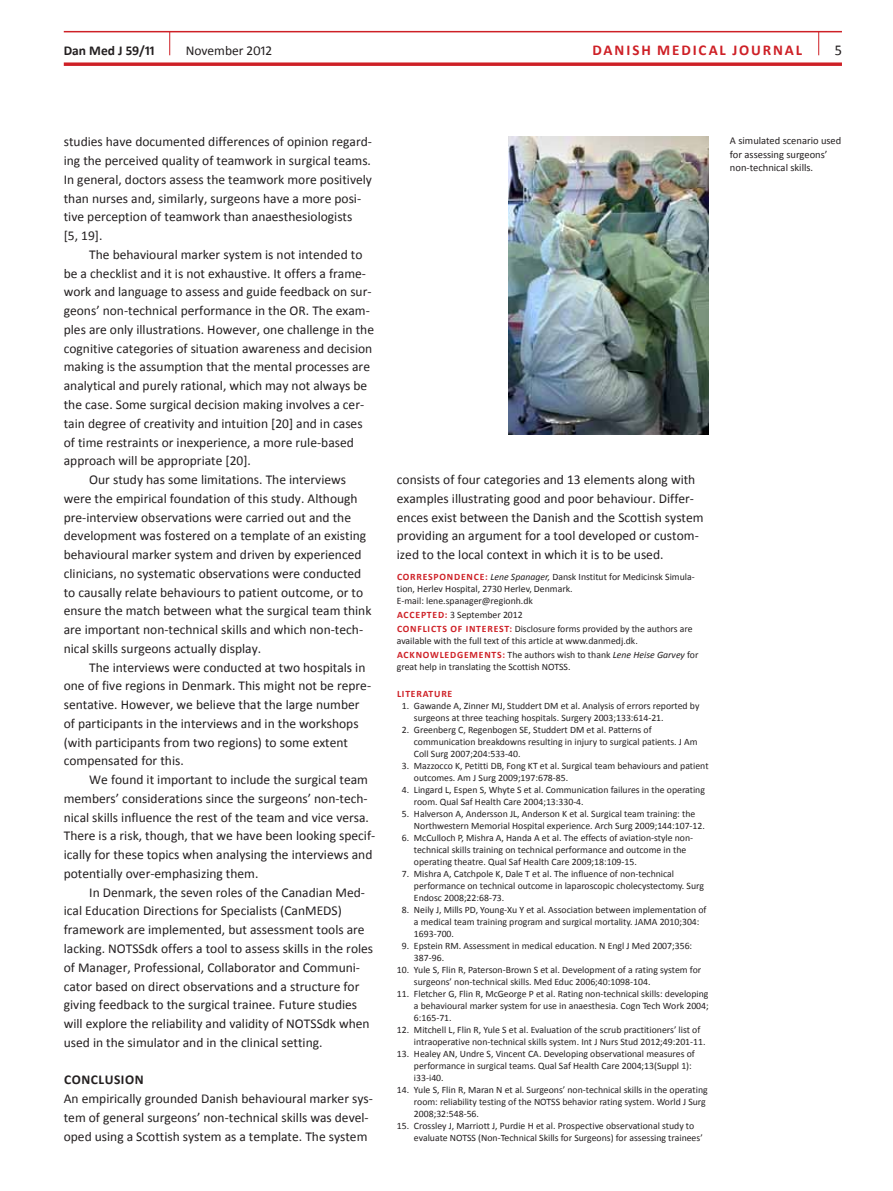
<style>
.page{position:relative;width:893px;height:1191px;background:#fff}
.page>*{position:absolute;margin:0;border:0;box-sizing:border-box;transform-origin:0 0}
.t1{font:700 15px "Calibri";letter-spacing:.125em;color:#ce2026}
.t2{font:15px "Calibri";color:#231f20}
.t3{font:13.5px/18.8px "Calibri";color:#231f20}
.t4{font:700 13.5px "Calibri";color:#231f20}
.t5{font:10.5px/13.5px "Calibri";color:#231f20}
.t6{font:9.75px/12px "Calibri";color:#231f20}
.t7{font:700 9.75px "Calibri";letter-spacing:.08em;color:#ce2026}
.s1{font-weight:700;color:#ce2026}
.s2{font-style:italic}
</style>
<div class="page">
<hr style="left:64px;top:31px;width:778px;height:1px;background:#ce2026">
<svg style="left:64px;top:62px;width:778px;height:4px;background:#d43d43"></svg>
<svg style="left:169px;top:32px;width:1px;height:23px"></svg>
<svg style="left:818px;top:32px;width:1px;height:23px"></svg>
<img style="left:509px;top:136px;width:200px;height:299px">
<p class="t4" style="left:64px;top:42px;width:92px">DAN MED J 59/11</p>
<p class="t3" style="left:186px;top:41px;width:88px">November 2012</p>
<p class="t1" style="left:593px;top:41px;width:191px">DANISH MEDICAL JOURNAL</p>
<p class="t2" style="left:835px;top:41px;width:9px">5</p>
<p class="t3" style="left:64px;top:132px;width:310px">studies have documented differences of opinion regard&shy;ing the perceived quality of teamwork in surgical teams.<br>In general, doctors assess the teamwork more positively than nurses and, similarly, surgeons have a more posi&shy;tive perception of teamwork than anaesthesiologists<br>[5, 19].</p>
<p class="t3" style="left:89px;top:244px;width:275px">The behavioural marker system is not intended to</p>
<p class="t3" style="left:64px;top:263px;width:304px">be a checklist and it is not exhaustive. It offers a frame-</p>
<p class="t3" style="left:64px;top:282px;width:309px">work and language to assess and guide feedback on sur-</p>
<p class="t3" style="left:64px;top:301px;width:308px">geons’ non-technical performance in the OR. The exam-</p>
<p class="t3" style="left:64px;top:319px;width:312px">ples are only illustrations. However, one challenge in the</p>
<p class="t3" style="left:64px;top:338px;width:310px">cognitive categories of situation awareness and decision</p>
<p class="t3" style="left:64px;top:357px;width:308px">making is the assumption that the mental processes are</p>
<p class="t3" style="left:64px;top:376px;width:305px">analytical and purely rational, which may not always be</p>
<p class="t3" style="left:64px;top:394px;width:302px">the case. Some surgical decision making involves a cer-</p>
<p class="t3" style="left:64px;top:413px;width:300px">tain degree of creativity and intuition [20] and in cases</p>
<p class="t3" style="left:64px;top:432px;width:292px">of time restraints or inexperience, a more rule-based</p>
<p class="t3" style="left:64px;top:451px;width:189px">approach will be appropriate [20].</p>
<p class="t3" style="left:89px;top:469px;width:258px">Our study has some limitations. The interviews</p>
<p class="t3" style="left:64px;top:488px;width:295px">were the empirical foundation of this study. Although</p>
<p class="t3" style="left:64px;top:507px;width:289px">pre-interview observations were carried out and the</p>
<p class="t3" style="left:64px;top:526px;width:304px">development was fostered on a template of an existing</p>
<p class="t3" style="left:64px;top:544px;width:299px">behavioural marker system and driven by experienced</p>
<p class="t3" style="left:64px;top:563px;width:299px">clinicians, no systematic observations were conducted</p>
<p class="t3" style="left:64px;top:582px;width:301px">to causally relate behaviours to patient outcome, or to</p>
<p class="t3" style="left:64px;top:601px;width:309px">ensure the match between what the surgical team think</p>
<p class="t3" style="left:64px;top:619px;width:300px">are important non-technical skills and which non-tech-</p>
<p class="t3" style="left:64px;top:638px;width:199px">nical skills surgeons actually display.</p>
<p class="t3" style="left:89px;top:657px;width:278px">The interviews were conducted at two hospitals in</p>
<p class="t3" style="left:64px;top:676px;width:309px">one of five regions in Denmark. This might not be repre-</p>
<p class="t3" style="left:64px;top:694px;width:297px">sentative. However, we believe that the large number</p>
<p class="t3" style="left:64px;top:713px;width:296px">of participants in the interviews and in the workshops</p>
<p class="t3" style="left:64px;top:732px;width:286px">(with participants from two regions) to some extent</p>
<p class="t3" style="left:64px;top:751px;width:122px">compensated for this.</p>
<p class="t3" style="left:89px;top:769px;width:280px">We found it important to include the surgical team</p>
<p class="t3" style="left:64px;top:788px;width:305px">members’ considerations since the surgeons’ non-tech-</p>
<p class="t3" style="left:64px;top:807px;width:307px">nical skills influence the rest of the team and vice versa.</p>
<p class="t3" style="left:64px;top:826px;width:313px">There is a risk, though, that we have been looking specif-</p>
<p class="t3" style="left:64px;top:844px;width:310px">ically for these topics when analysing the interviews and</p>
<p class="t3" style="left:64px;top:863px;width:196px">potentially over-emphasizing them.</p>
<p class="t3" style="left:89px;top:882px;width:277px">In Denmark, the seven roles of the Canadian Med-</p>
<p class="t3" style="left:64px;top:901px;width:280px">ical Education Directions for Specialists (CanMEDS)</p>
<p class="t3" style="left:64px;top:919px;width:302px">framework are implemented, but assessment tools are</p>
<p class="t3" style="left:64px;top:938px;width:311px">lacking. NOTSSdk offers a tool to assess skills in the roles</p>
<p class="t3" style="left:64px;top:957px;width:297px">of Manager, Professional, Collaborator and Communi-</p>
<p class="t3" style="left:64px;top:976px;width:297px">cator based on direct observations and a structure for</p>
<p class="t3" style="left:64px;top:994px;width:295px">giving feedback to the surgical trainee. Future studies</p>
<p class="t3" style="left:64px;top:1013px;width:307px">will explore the reliability and validity of NOTSSdk when</p>
<p class="t3" style="left:64px;top:1032px;width:260px">used in the simulator and in the clinical setting.</p>
<p class="t4" style="left:64px;top:1071px;width:79px">CONCLUSION</p>
<p class="t3" style="left:64px;top:1088px;width:311px">An empirically grounded Danish behavioural marker sys&shy;tem of general surgeons’ non-technical skills was devel&shy;oped using a Scottish system as a template. The system</p>
<p class="t5" style="left:730px;top:133px;width:113px">A simulated scenario used for assessing surgeons’ non-technical skills.</p>
<p class="t3" style="left:397px;top:469px;width:308px">consists of four categories and 13 elements along with examples illustrating good and poor behaviour. Differ&shy;ences exist between the Danish and the Scottish system providing an argument for a tool developed or custom&shy;ized to the local context in which it is to be used.</p>
<p class="t7" style="left:397px;top:571px;width:7px">CORRE</p>
<p class="t6" style="left:397px;top:570px;width:299px;text-indent:31px"><span class="s1">SPO NDE NCE :</span> <span class="s2">Lene Spanager,</span> Dansk Institut for Medicinsk Simula&shy;tion, Herlev Hospital, 2730 Herlev, Denmark.<br>E-mail: lene.spanager@regionh.dk</p>
<p class="t7" style="left:397px;top:609px;width:7px">ACC</p>
<p class="t6" style="left:397px;top:607px;width:297px;line-height:14.1px;text-indent:18px"><span class="s1">EPTED :</span> 3 September 2012<br><span class="s1">CON FLICTS OF IN TEREST:</span> Disclosure forms provided by the authors are</p>
<p class="t6" style="left:397px;top:633px;width:303px;line-height:14.1px">available with the full text of this article at www.danmedj.dk.<br><span class="s1">AC KN OWLEDG EM EN TS:</span> The authors wish to thank <span class="s2">Lene Heise Garvey</span> for</p>
<p class="t6" style="left:397px;top:661px;width:175px">great help in translating the Scottish NOTSS.</p>
<p class="t7" style="left:397px;top:687px;width:57px">LITERATURE</p>
<p class="t6" style="left:414px;top:699px;width:287px;text-indent:-12px">1. Gawande A, Zinner MJ, Studdert DM et al. Analysis of errors reported by surgeons at three teaching hospitals. Surgery 2003;133:614-21.</p>
<p class="t6" style="left:414px;top:723px;width:285px;text-indent:-12px">2. Greenberg C, Regenbogen SE, Studdert DM et al. Patterns of communication breakdowns resulting in injury to surgical patients. J Am<br>Coll Surg 2007;204:533-40.</p>
<p class="t6" style="left:414px;top:759px;width:296px;text-indent:-12px">3. Mazzocco K, Petitti DB, Fong KT et al. Surgical team behaviours and patient outcomes. Am J Surg 2009;197:678-85.</p>
<p class="t6" style="left:414px;top:783px;width:293px;text-indent:-12px">4. Lingard L, Espen S, Whyte S et al. Communication failures in the operating room. Qual Saf Health Care 2004;13:330-4.</p>
<p class="t6" style="left:414px;top:807px;width:292px;text-indent:-12px">5. Halverson A, Andersson JL, Anderson K et al. Surgical team training: the<br>Northwestern Memorial Hospital experience. Arch Surg 2009;144:107-12.</p>
<p class="t6" style="left:414px;top:831px;width:281px;text-indent:-12px">6. McCulloch P, Mishra A, Handa A et al. The effects of aviation-style non&shy;technical skills training on technical performance and outcome in the operating theatre. Qual Saf Health Care 2009;18:109-15.</p>
<p class="t6" style="left:414px;top:867px;width:292px;text-indent:-12px">7. Mishra A, Catchpole K, Dale T et al. The influence of non-technical performance on technical outcome in laparoscopic cholecystectomy. Surg<br>Endosc 2008;22:68-73.</p>
<p class="t6" style="left:414px;top:903px;width:294px;text-indent:-12px">8. Neily J, Mills PD, Young-Xu Y et al. Association between implementation of a medical team training program and surgical mortality. JAMA 2010;304:<br>1693-700.</p>
<p class="t6" style="left:414px;top:939px;width:280px;text-indent:-12px">9. Epstein RM. Assessment in medical education. N Engl J Med 2007;356:<br>387-96.</p>
<p class="t6" style="left:414px;top:963px;width:289px;text-indent:-17px">10. Yule S, Flin R, Paterson-Brown S et al. Development of a rating system for surgeons’ non-technical skills. Med Educ 2006;40:1098-104.</p>
<p class="t6" style="left:414px;top:987px;width:296px;text-align:justify;text-indent:-17px">11. Fletcher G, Flin R, McGeorge P et al. Rating non-technical skills: developing a behavioural marker system for use in anaesthesia. Cogn Tech Work 2004; 6:165-71.</p>
<p class="t6" style="left:414px;top:1023px;width:293px;text-indent:-17px">12. Mitchell L, Flin R, Yule S et al. Evaluation of the scrub practitioners’ list of intraoperative non-technical skills system. Int J Nurs Stud 2012;49:201-11.</p>
<p class="t6" style="left:414px;top:1047px;width:282px;text-indent:-17px">13. Healey AN, Undre S, Vincent CA. Developing observational measures of performance in surgical teams. Qual Saf Health Care 2004;13(Suppl 1): i33-i40.</p>
<p class="t6" style="left:414px;top:1083px;width:295px;text-indent:-17px">14. Yule S, Flin R, Maran N et al. Surgeons’ non-technical skills in the operating room: reliability testing of the NOTSS behavior rating system. World J Surg<br>2008;32:548-56.</p>
<p class="t6" style="left:414px;top:1119px;width:290px;text-indent:-17px">15. Crossley J, Marriott J, Purdie H et al. Prospective observational study to evaluate NOTSS (Non-Technical Skills for Surgeons) for assessing trainees’</p>
</div>
